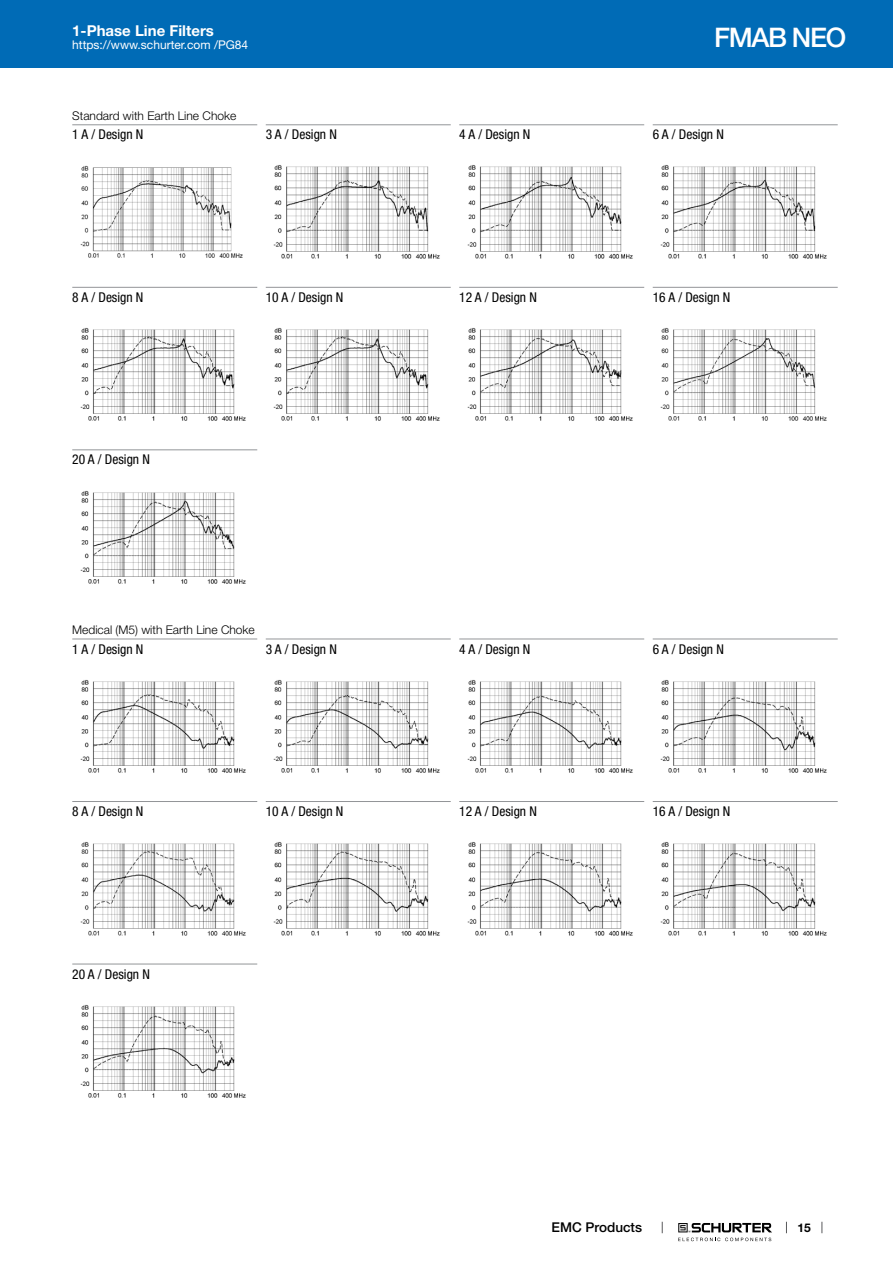
<style>
.page{position:relative;width:893px;height:1263px;background:#fff}
.page>*{position:absolute;margin:0;border:0;box-sizing:border-box;transform-origin:0 0}
.t1{font:500 27px "Helvetica Neue LT";letter-spacing:-.05em;color:#fff}
.t2{font:700 15px "Helvetica Neue LT";color:#fff}
.t3{font:condensed 13.5px "Helvetica Neue LT";color:#000}
.t4{font:500 13.5px "Helvetica Neue LT";color:#000}
.t5{font:300 12px "Helvetica Neue LT";color:#000}
.t6{font:12px "Helvetica Neue LT";color:#fff}
.t7{font:700 12px "Helvetica Neue LT";color:#000}
</style>
<div class="page">
<svg style="left:678px;top:1223px;width:94px;height:18px"></svg>
<div style="left:0;top:0;width:893px;height:68px;background:#006bb6"></div>
<hr style="left:72px;top:124px;width:185px;height:1px;background:#939598">
<img style="left:80px;top:165px;width:163px;height:93px">
<hr style="left:266px;top:124px;width:185px;height:1px;background:#939598">
<img style="left:273px;top:165px;width:167px;height:94px">
<hr style="left:459px;top:124px;width:185px;height:1px;background:#939598">
<img style="left:467px;top:165px;width:166px;height:94px">
<hr style="left:653px;top:124px;width:185px;height:1px;background:#939598">
<img style="left:660px;top:165px;width:167px;height:94px">
<hr style="left:72px;top:287px;width:185px;height:1px;background:#939598">
<img style="left:80px;top:328px;width:166px;height:93px">
<hr style="left:266px;top:287px;width:185px;height:1px;background:#939598">
<img style="left:273px;top:328px;width:167px;height:93px">
<hr style="left:459px;top:287px;width:185px;height:1px;background:#939598">
<img style="left:467px;top:328px;width:166px;height:93px">
<hr style="left:653px;top:287px;width:185px;height:1px;background:#939598">
<img style="left:660px;top:328px;width:167px;height:93px">
<hr style="left:72px;top:449px;width:185px;height:1px;background:#939598">
<img style="left:80px;top:491px;width:166px;height:93px">
<hr style="left:72px;top:639px;width:185px;height:1px;background:#939598">
<img style="left:80px;top:680px;width:166px;height:93px">
<hr style="left:266px;top:639px;width:185px;height:1px;background:#939598">
<img style="left:273px;top:680px;width:167px;height:93px">
<hr style="left:459px;top:639px;width:185px;height:1px;background:#939598">
<img style="left:467px;top:680px;width:166px;height:93px">
<hr style="left:653px;top:639px;width:185px;height:1px;background:#939598">
<img style="left:660px;top:680px;width:167px;height:93px">
<hr style="left:72px;top:801px;width:185px;height:1px;background:#939598">
<img style="left:80px;top:842px;width:166px;height:94px">
<hr style="left:266px;top:801px;width:185px;height:1px;background:#939598">
<img style="left:273px;top:842px;width:167px;height:94px">
<hr style="left:459px;top:801px;width:185px;height:1px;background:#939598">
<img style="left:467px;top:842px;width:166px;height:94px">
<hr style="left:653px;top:801px;width:185px;height:1px;background:#939598">
<img style="left:660px;top:842px;width:167px;height:94px">
<hr style="left:72px;top:964px;width:185px;height:1px;background:#939598">
<img style="left:80px;top:1005px;width:166px;height:93px">
<p class="t2" style="left:72px;top:21px;width:143px">1-Phase Line Filters</p>
<p class="t6" style="left:72px;top:38px;width:178px">https://www.schurter.com /PG84</p>
<h1 class="t1" style="left:714px;top:21px;width:134px">FMAB NEO</h1>
<p class="t5" style="left:72px;top:108px;width:166px">Standard with Earth Line Choke</p>
<p class="t3" style="left:72px;top:127px;width:73px">1 A / Design N</p>
<p class="t3" style="left:266px;top:127px;width:73px">3 A / Design N</p>
<p class="t3" style="left:459px;top:127px;width:73px">4 A / Design N</p>
<p class="t3" style="left:653px;top:127px;width:73px">6 A / Design N</p>
<p class="t3" style="left:72px;top:289px;width:73px">8 A / Design N</p>
<p class="t3" style="left:266px;top:289px;width:79px">10 A / Design N</p>
<p class="t3" style="left:459px;top:289px;width:79px">12 A / Design N</p>
<p class="t3" style="left:653px;top:289px;width:79px">16 A / Design N</p>
<p class="t3" style="left:72px;top:452px;width:79px">20 A / Design N</p>
<p class="t5" style="left:72px;top:623px;width:184px">Medical (M5) with Earth Line Choke</p>
<p class="t3" style="left:72px;top:641px;width:73px">1 A / Design N</p>
<p class="t3" style="left:266px;top:641px;width:73px">3 A / Design N</p>
<p class="t3" style="left:459px;top:641px;width:73px">4 A / Design N</p>
<p class="t3" style="left:653px;top:641px;width:73px">6 A / Design N</p>
<p class="t3" style="left:72px;top:803px;width:73px">8 A / Design N</p>
<p class="t3" style="left:266px;top:803px;width:79px">10 A / Design N</p>
<p class="t3" style="left:459px;top:803px;width:79px">12 A / Design N</p>
<p class="t3" style="left:653px;top:803px;width:79px">16 A / Design N</p>
<p class="t3" style="left:72px;top:966px;width:79px">20 A / Design N</p>
<p class="t4" style="left:552px;top:1219px;width:92px">EMC Products</p>
<p class="t7" style="left:797px;top:1220px;width:15px">15</p>
</div>
